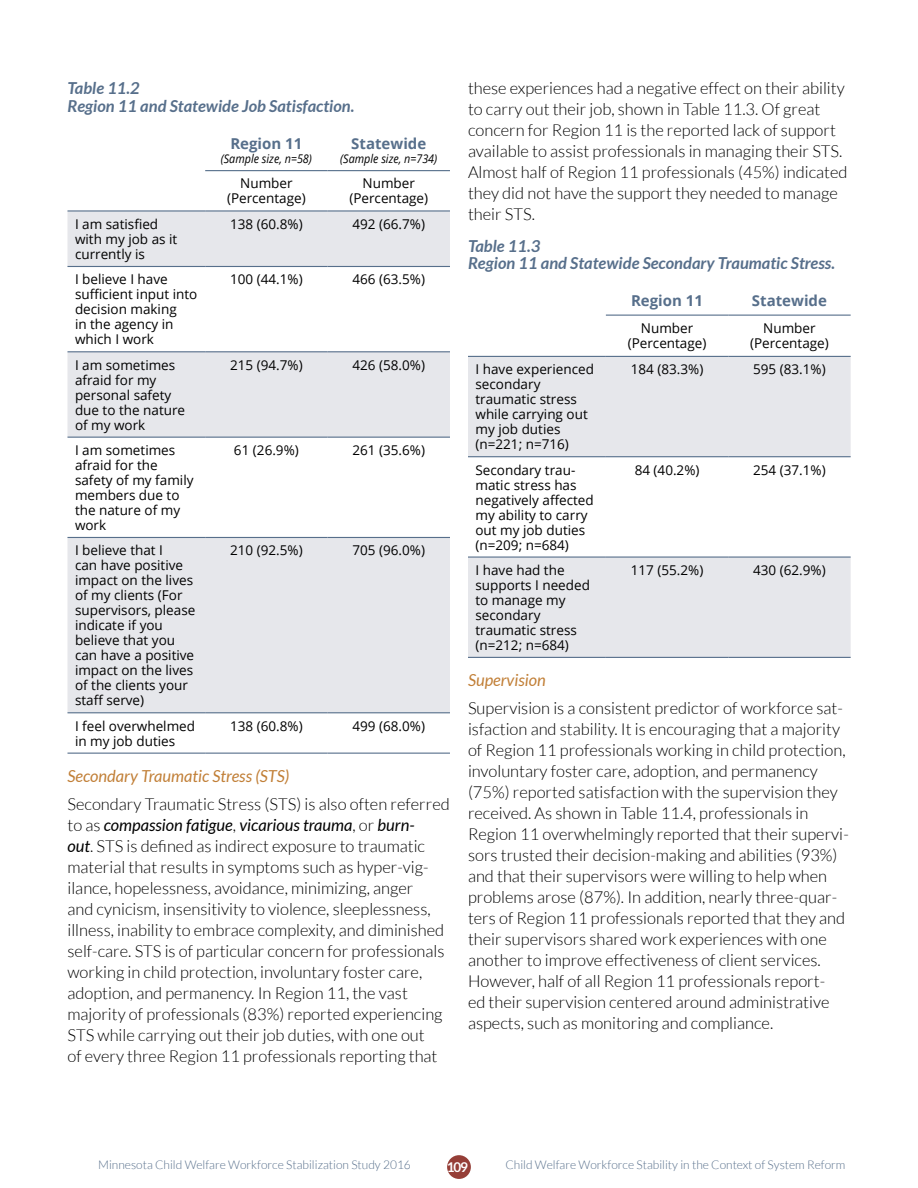
<style>
.page{position:relative;width:918px;height:1188px;background:#fff}
.page>*{position:absolute;margin:0;border:0;box-sizing:border-box;transform-origin:0 0}
.body_first_paragraph{font:300 16.5px/21px "Lato";color:#000}
.figure_title{font:italic 700 16.5px/17.9px "Lato";color:#576f8b}
.sub_3{font:italic 16.5px "Lato";color:#c17f37}
.cell_body_centered{font:700 15px "Open Sans";color:#576f8b}
.cell_body_left{font:13.5px/15px "Open Sans";color:#000}
.cell_body_centered-2{font:13.5px/15px "Open Sans";color:#000;text-align:center}
.t1{font:700 13.5px "Lato";color:#fff}
.t2{font:300 12px "Lato";color:#576f8b}
.cell_regional_one{font:italic 12px "Open Sans";color:#000;scale:.9 1}
.s1{font-weight:400;font-style:italic}
</style>
<div class="page">
<div style="left:447px;top:1155px;width:24px;height:24px;background:#953e37;border-radius:50%"></div>
<svg style="left:68px;top:212px;width:382px;height:500px;fill:#e6e7eb"></svg>
<hr style="left:68px;top:266px;width:137px;height:1px;background:#576f8b">
<hr style="left:205px;top:266px;width:123px;height:1px;background:#576f8b">
<hr style="left:328px;top:266px;width:122px;height:1px;background:#576f8b">
<hr style="left:68px;top:351px;width:137px;height:1px;background:#576f8b">
<hr style="left:205px;top:351px;width:123px;height:1px;background:#576f8b">
<hr style="left:328px;top:351px;width:122px;height:1px;background:#576f8b">
<hr style="left:68px;top:437px;width:137px;height:1px;background:#576f8b">
<hr style="left:205px;top:437px;width:123px;height:1px;background:#576f8b">
<hr style="left:328px;top:437px;width:122px;height:1px;background:#576f8b">
<hr style="left:68px;top:537px;width:137px;height:1px;background:#576f8b">
<hr style="left:205px;top:537px;width:123px;height:1px;background:#576f8b">
<hr style="left:328px;top:537px;width:122px;height:1px;background:#576f8b">
<hr style="left:68px;top:712px;width:137px;height:1px;background:#576f8b">
<hr style="left:205px;top:712px;width:123px;height:1px;background:#576f8b">
<hr style="left:328px;top:712px;width:122px;height:1px;background:#576f8b">
<hr style="left:205px;top:170px;width:123px;height:1px;background:#576f8b">
<hr style="left:328px;top:170px;width:122px;height:1px;background:#576f8b">
<hr style="left:68px;top:210px;width:137px;height:2px;background:#576f8b">
<hr style="left:205px;top:210px;width:123px;height:2px;background:#576f8b">
<hr style="left:328px;top:210px;width:122px;height:2px;background:#576f8b">
<hr style="left:68px;top:753px;width:137px;height:1px;background:#576f8b">
<hr style="left:205px;top:753px;width:123px;height:1px;background:#576f8b">
<hr style="left:328px;top:753px;width:122px;height:1px;background:#576f8b">
<svg style="left:468px;top:357px;width:383px;height:300px;fill:#e6e7eb"></svg>
<hr style="left:468px;top:456px;width:138px;height:1px;background:#576f8b">
<hr style="left:606px;top:456px;width:122px;height:1px;background:#576f8b">
<hr style="left:728px;top:456px;width:123px;height:1px;background:#576f8b">
<hr style="left:468px;top:556px;width:138px;height:2px;background:#576f8b">
<hr style="left:606px;top:556px;width:122px;height:2px;background:#576f8b">
<hr style="left:728px;top:556px;width:123px;height:2px;background:#576f8b">
<hr style="left:468px;top:356px;width:138px;height:1px;background:#576f8b">
<hr style="left:606px;top:356px;width:122px;height:1px;background:#576f8b">
<hr style="left:728px;top:356px;width:123px;height:1px;background:#576f8b">
<hr style="left:606px;top:315px;width:122px;height:1px;background:#576f8b">
<hr style="left:728px;top:315px;width:123px;height:1px;background:#576f8b">
<hr style="left:468px;top:657px;width:138px;height:1px;background:#576f8b">
<hr style="left:606px;top:657px;width:122px;height:1px;background:#576f8b">
<hr style="left:728px;top:657px;width:123px;height:1px;background:#576f8b">
<p class="figure_title" style="left:68px;top:80px;width:289px">Table 11.2<br>Region 11 and Statewide Job Satisfaction.</p>
<p class="cell_body_centered" style="left:230px;top:133px;width:73px">Region 11</p>
<p class="cell_regional_one" style="left:221px;top:150px;width:103px">(Sample size, n=58)</p>
<p class="cell_body_centered" style="left:351px;top:133px;width:76px">Statewide</p>
<p class="cell_regional_one" style="left:340px;top:150px;width:109px">(Sample size, n=734)</p>
<p class="cell_body_centered-2" style="left:227px;top:176px;width:80px">Number (Percentage)</p>
<p class="cell_body_centered-2" style="left:349px;top:176px;width:80px">Number (Percentage)</p>
<p class="cell_body_left" style="left:75px;top:216px;width:104px">I am satisfied with my job as it currently is</p>
<p class="cell_body_centered-2" style="left:230px;top:216px;width:74px">138 (60.8%)</p>
<p class="cell_body_centered-2" style="left:353px;top:216px;width:74px">492 (66.7%)</p>
<p class="cell_body_left" style="left:75px;top:272px;width:124px">I believe I have sufficient input into decision making<br>in the agency in which I work</p>
<p class="cell_body_centered-2" style="left:230px;top:272px;width:74px">100 (44.1%)</p>
<p class="cell_body_centered-2" style="left:353px;top:272px;width:74px">466 (63.5%)</p>
<p class="cell_body_left" style="left:75px;top:357px;width:112px">I am sometimes afraid for my personal safety due to the nature of my work</p>
<p class="cell_body_centered-2" style="left:230px;top:357px;width:74px">215 (94.7%)</p>
<p class="cell_body_centered-2" style="left:353px;top:357px;width:74px">426 (58.0%)</p>
<p class="cell_body_left" style="left:75px;top:442px;width:120px">I am sometimes afraid for the safety of my family members due to the nature of my work</p>
<p class="cell_body_centered-2" style="left:234px;top:442px;width:66px">61 (26.9%)</p>
<p class="cell_body_centered-2" style="left:353px;top:442px;width:74px">261 (35.6%)</p>
<p class="cell_body_left" style="left:75px;top:543px;width:122px">I believe that I<br>can have positive impact on the lives of my clients (For supervisors, please indicate if you believe that you can have a positive impact on the lives of the clients your staff serve)</p>
<p class="cell_body_centered-2" style="left:230px;top:543px;width:74px">210 (92.5%)</p>
<p class="cell_body_centered-2" style="left:353px;top:543px;width:74px">705 (96.0%)</p>
<p class="cell_body_left" style="left:75px;top:718px;width:122px">I feel overwhelmed in my job duties</p>
<p class="cell_body_centered-2" style="left:230px;top:718px;width:74px">138 (60.8%)</p>
<p class="cell_body_centered-2" style="left:353px;top:718px;width:74px">499 (68.0%)</p>
<p class="sub_3" style="left:68px;top:767px;width:224px">Secondary Traumatic Stress (STS)</p>
<p class="body_first_paragraph" style="left:68px;top:794px;width:384px">Secondary Traumatic Stress (STS) is also often referred to as <span class="s1">compassion fatigue</span>, <span class="s1">vicarious trauma</span>, or <span class="s1">burn-<br>out</span>. STS is defined as indirect exposure to traumatic material that results in symptoms such as hyper-vig&shy;ilance, hopelessness, avoidance, minimizing, anger<br>and cynicism, insensitivity to violence, sleeplessness, illness, inability to embrace complexity, and diminished self-care. STS is of particular concern for professionals working in child protection, involuntary foster care, adoption, and permanency. In Region 11, the vast majority of professionals (83%) reported experiencing STS while carrying out their job duties, with one out<br>of every three Region 11 professionals reporting that</p>
<p class="body_first_paragraph" style="left:468px;top:78px;width:381px">these experiences had a negative effect on their ability to carry out their job, shown in Table 11.3. Of great concern for Region 11 is the reported lack of support available to assist professionals in managing their STS.<br>Almost half of Region 11 professionals (45%) indicated they did not have the support they needed to manage their STS.</p>
<p class="figure_title" style="left:468px;top:237px;width:369px">Table 11.3<br>Region 11 and Statewide Secondary Traumatic Stress.</p>
<p class="cell_body_centered" style="left:631px;top:290px;width:73px">Region 11</p>
<p class="cell_body_centered" style="left:752px;top:290px;width:76px">Statewide</p>
<p class="cell_body_centered-2" style="left:628px;top:320px;width:80px">Number (Percentage)</p>
<p class="cell_body_centered-2" style="left:750px;top:320px;width:80px">Number (Percentage)</p>
<p class="cell_body_left" style="left:476px;top:361px;width:120px">I have experienced secondary traumatic stress while carrying out my job duties (n=221; n=716)</p>
<p class="cell_body_centered-2" style="left:631px;top:361px;width:74px">184 (83.3%)</p>
<p class="cell_body_centered-2" style="left:753px;top:361px;width:74px">595 (83.1%)</p>
<p class="cell_body_left" style="left:476px;top:462px;width:120px">Secondary trau&shy;matic stress has negatively affected my ability to carry out my job duties (n=209; n=684)</p>
<p class="cell_body_centered-2" style="left:635px;top:462px;width:66px">84 (40.2%)</p>
<p class="cell_body_centered-2" style="left:753px;top:462px;width:74px">254 (37.1%)</p>
<p class="cell_body_left" style="left:476px;top:562px;width:116px">I have had the supports I needed to manage my secondary traumatic stress (n=212; n=684)</p>
<p class="cell_body_centered-2" style="left:631px;top:562px;width:74px">117 (55.2%)</p>
<p class="cell_body_centered-2" style="left:753px;top:562px;width:74px">430 (62.9%)</p>
<p class="sub_3" style="left:468px;top:671px;width:79px">Supervision</p>
<p class="body_first_paragraph" style="left:468px;top:698px;width:382px">Supervision is a consistent predictor of workforce sat&shy;isfaction and stability. It is encouraging that a majority of Region 11 professionals working in child protection, involuntary foster care, adoption, and permanency (75%) reported satisfaction with the supervision they received. As shown in Table 11.4, professionals in Region 11 overwhelmingly reported that their supervi&shy;sors trusted their decision-making and abilities (93%) and that their supervisors were willing to help when problems arose (87%). In addition, nearly three-quar&shy;ters of Region 11 professionals reported that they and their supervisors shared work experiences with one another to improve effectiveness of client services.<br>However, half of all Region 11 professionals report-<br>ed their supervision centered around administrative aspects, such as monitoring and compliance.</p>
<p class="t2" style="left:98px;top:1158px;width:314px">Minnesota Child Welfare Workforce Stabilization Study 2016</p>
<p class="t1" style="left:447px;top:1160px;width:23px">109</p>
<p class="t2" style="left:506px;top:1158px;width:341px">Child Welfare Workforce Stability in the Context of System Reform</p>
</div>
